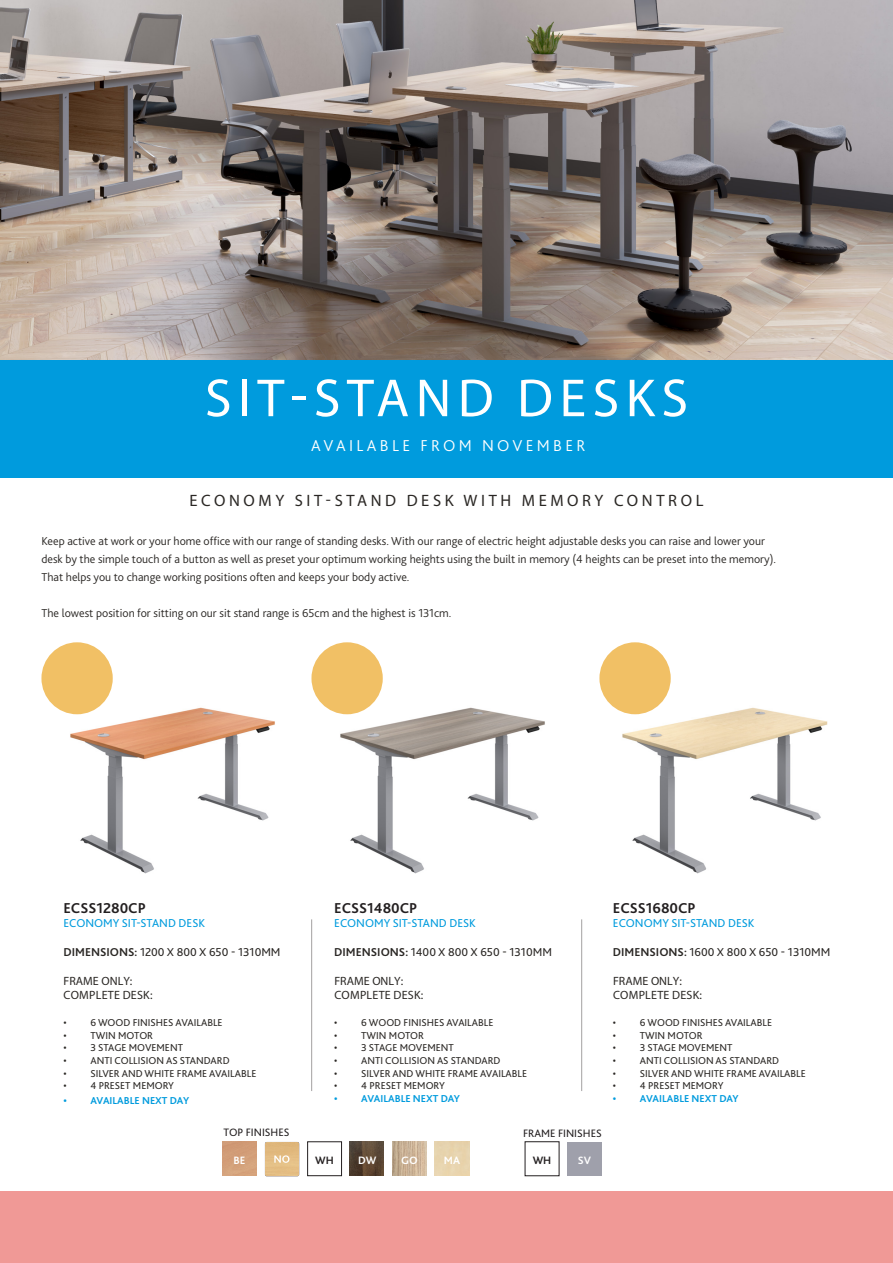
<style>
.page{position:relative;width:893px;height:1263px;background:#fff}
.page>*{position:absolute;margin:0;border:0;box-sizing:border-box;transform-origin:0 0}
.Header_Text{font:54px "Myriad Pro";letter-spacing:.12em;color:#fff}
.Section_Header_Pull{font:16.5px "Myriad Pro";letter-spacing:.22em;color:#2a2724}
.Contact_Information{font:300 16.5px "Bliss 2";letter-spacing:.2em;color:#fff}
.Number_Percentage{font:700 15px "Bliss 2";color:#231f20}
.Body_Text{font:300 12px/18px "Bliss 2";color:#2a2724}
.Number_Percentage-2{font:12px "Bliss 2";color:#2a2724}
.Number_Percentage-3{font:12px/14.4px "Myriad Pro";letter-spacing:.02em;color:#2a2724}
.Number_Percentage-4{font:12px "Bliss 2";color:#009bdd}
.Page_Title{font:11.25px "Bliss 2";color:#231f20}
.t1{font:700 11.25px "Bliss 2";color:#fff}
.t2{font:700 11.25px "Bliss 2";color:#231f20}
.t3{font:700 11.1px "Bliss 2";color:#fff}
.t4{font:700 11.1px "Bliss 2";color:#231f20}
.t5{font:10.5px "Bliss 2";color:#2a2724}
.t6{font:700 10.5px "Bliss 2";color:#009bdd}
.s1{font-weight:700}
</style>
<div class="page">
<img style="left:42px;top:643px;width:503px;height:231px">
<div style="left:0;top:1191px;width:893px;height:72px;background:#f09996"></div>
<img style="left:600px;top:643px;width:228px;height:231px">
<hr style="left:311px;top:919px;width:1px;height:172px;background:#a3a1a1">
<hr style="left:581px;top:919px;width:1px;height:172px;background:#a3a1a1">
<div style="left:41px;top:642px;width:72px;height:72px;background:#f1c065;border-radius:50%"></div>
<div style="left:311px;top:642px;width:72px;height:72px;background:#f1c065;border-radius:50%"></div>
<div style="left:599px;top:642px;width:72px;height:72px;background:#f1c065;border-radius:50%"></div>
<img style="left:0;top:0;width:893px;height:360px">
<div style="left:0;top:360px;width:893px;height:118px;background:#009bdd"></div>
<div style="left:567px;top:1142px;width:35px;height:34px;background:#9fa0ab"></div>
<img style="left:392px;top:1141px;width:35px;height:35px">
<img style="left:350px;top:1141px;width:34px;height:34px">
<div style="left:307px;top:1141px;width:35px;height:35px;border:1px solid #231f20"></div>
<img style="left:265px;top:1142px;width:34px;height:34px">
<svg style="left:274px;top:1155px;width:15px;height:8px"></svg>
<p class="Header_Text" style="left:205px;top:365px;width:485px">SIT-STAND DESKS</p>
<p class="Contact_Information" style="left:311px;top:435px;width:276px">AVAILABLE FROM NOVEMBER</p>
<p class="Section_Header_Pull" style="left:189px;top:490px;width:516px">ECONOMY SIT-STAND DESK WITH MEMORY CONTROL</p>
<p class="Body_Text" style="left:41px;top:531px;width:736px">Keep active at work or your home office with our range of standing desks. With our range of electric height adjustable desks you can raise and lower your desk by the simple touch of a button as well as preset your optimum working heights using the built in memory (4 heights can be preset into the memory).<br>That helps you to change working positions often and keeps your body active.</p>
<p class="Body_Text" style="left:41px;top:603px;width:412px">The lowest position for sitting on our sit stand range is 65cm and the highest is 131cm.</p>
<p class="Number_Percentage" style="left:63px;top:898px;width:84px">ECSS1280CP</p>
<p class="Number_Percentage-4" style="left:63px;top:916px;width:143px">ECONOMY SIT-STAND DESK</p>
<p class="Number_Percentage-2" style="left:63px;top:945px;width:219px"><span class="s1">DIMENSIONS:</span> 1200 X 800 X 650 - 1310MM</p>
<p class="Number_Percentage-3" style="left:64px;top:973px;width:90px">FRAME ONLY:<br>COMPLETE DESK:</p>
<p class="t5" style="left:63px;top:1016px;width:161px">• 6 WOOD FINISHES AVAILABLE</p>
<p class="t5" style="left:63px;top:1029px;width:91px">• TWIN MOTOR</p>
<p class="t5" style="left:63px;top:1041px;width:121px">• 3 STAGE MOVEMENT</p>
<p class="t5" style="left:63px;top:1054px;width:168px">• ANTI COLLISION AS STANDARD</p>
<p class="t5" style="left:63px;top:1067px;width:194px">• SILVER AND WHITE FRAME AVAILABLE</p>
<p class="t5" style="left:63px;top:1079px;width:112px">• 4 PRESET MEMORY</p>
<p class="t6" style="left:63px;top:1094px;width:127px">• AVAILABLE NEXT DAY</p>
<p class="Number_Percentage" style="left:334px;top:898px;width:85px">ECSS1480CP</p>
<p class="Number_Percentage-4" style="left:334px;top:916px;width:143px">ECONOMY SIT-STAND DESK</p>
<p class="Number_Percentage-2" style="left:334px;top:945px;width:219px"><span class="s1">DIMENSIONS:</span> 1400 X 800 X 650 - 1310MM</p>
<p class="Number_Percentage-3" style="left:334px;top:973px;width:90px">FRAME ONLY:<br>COMPLETE DESK:</p>
<p class="t5" style="left:334px;top:1016px;width:161px">• 6 WOOD FINISHES AVAILABLE</p>
<p class="t5" style="left:334px;top:1029px;width:91px">• TWIN MOTOR</p>
<p class="t5" style="left:334px;top:1041px;width:121px">• 3 STAGE MOVEMENT</p>
<p class="t5" style="left:334px;top:1054px;width:168px">• ANTI COLLISION AS STANDARD</p>
<p class="t5" style="left:334px;top:1067px;width:194px">• SILVER AND WHITE FRAME AVAILABLE</p>
<p class="t5" style="left:334px;top:1079px;width:112px">• 4 PRESET MEMORY</p>
<p class="t6" style="left:334px;top:1092px;width:127px">• AVAILABLE NEXT DAY</p>
<p class="Page_Title" style="left:224px;top:1125px;width:67px">TOP FINISHES</p>
<p class="Page_Title" style="left:523px;top:1126px;width:80px">FRAME FINISHES</p>
<p class="t3" style="left:234px;top:1153px;width:13px">BE</p>
<p class="t4" style="left:315px;top:1153px;width:20px">WH</p>
<p class="t1" style="left:358px;top:1153px;width:20px">DW</p>
<p class="t1" style="left:401px;top:1153px;width:18px">GO</p>
<p class="t1" style="left:444px;top:1153px;width:18px">MA</p>
<p class="t2" style="left:533px;top:1153px;width:20px">WH</p>
<p class="t3" style="left:578px;top:1153px;width:15px">SV</p>
<p class="Number_Percentage" style="left:613px;top:898px;width:84px">ECSS1680CP</p>
<p class="Number_Percentage-4" style="left:613px;top:916px;width:143px">ECONOMY SIT-STAND DESK</p>
<p class="Number_Percentage-2" style="left:613px;top:945px;width:219px"><span class="s1">DIMENSIONS:</span> 1600 X 800 X 650 - 1310MM</p>
<p class="Number_Percentage-3" style="left:613px;top:973px;width:90px">FRAME ONLY:<br>COMPLETE DESK:</p>
<p class="t5" style="left:613px;top:1016px;width:161px">• 6 WOOD FINISHES AVAILABLE</p>
<p class="t5" style="left:613px;top:1029px;width:91px">• TWIN MOTOR</p>
<p class="t5" style="left:613px;top:1041px;width:121px">• 3 STAGE MOVEMENT</p>
<p class="t5" style="left:613px;top:1054px;width:168px">• ANTI COLLISION AS STANDARD</p>
<p class="t5" style="left:613px;top:1067px;width:194px">• SILVER AND WHITE FRAME AVAILABLE</p>
<p class="t5" style="left:613px;top:1079px;width:112px">• 4 PRESET MEMORY</p>
<p class="t6" style="left:613px;top:1092px;width:127px">• AVAILABLE NEXT DAY</p>
</div>
